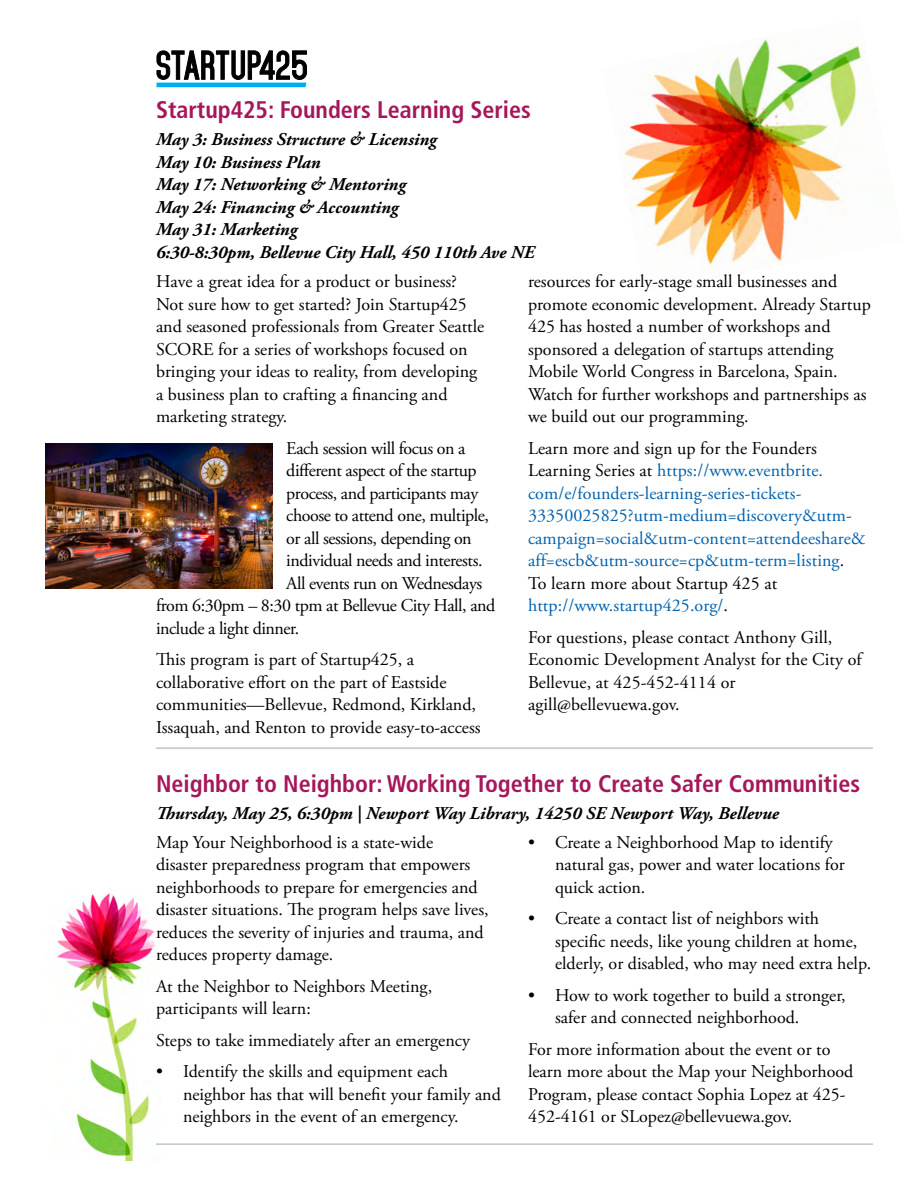
<style>
.page{position:relative;width:918px;height:1188px;background:#fff}
.page>*{position:absolute;margin:0;border:0;box-sizing:border-box;transform-origin:0 0}
.topic_headlines{font:700 condensed 24px "Frutiger LT Std";color:#a5175a}
.split_column{font:18px/22.5px "Adobe Garamond Pro";color:#000}
.split_column-2{font:18px/22.5px "Adobe Garamond Pro";letter-spacing:.005em;color:#0061ad}
.split_column-3{font:18px "Adobe Garamond Pro";letter-spacing:-.025em;color:#000}
.times_and_dates__loc{font:italic 700 18px "Adobe Garamond Pro";color:#000}
.s1{color:#000}
</style>
<div class="page">
<img style="left:57px;top:893px;width:104px;height:268px">
<img style="left:624px;top:39px;width:241px;height:226px">
<svg style="left:156px;top:50px;width:151px;height:37px"></svg>
<hr style="left:156px;top:748px;width:717px;height:1px;background:#000">
<img style="left:45px;top:443px;width:228px;height:146px">
<hr style="left:156px;top:1144px;width:717px;height:1px;background:#000">
<p class="topic_headlines" style="left:156px;top:96px;width:376px">Startup425: Founders Learning Series</p>
<p class="times_and_dates__loc" style="left:156px;top:129px;width:282px">May 3: Business Structure &amp; Licensing</p>
<p class="times_and_dates__loc" style="left:156px;top:152px;width:166px">May 10: Business Plan</p>
<p class="times_and_dates__loc" style="left:156px;top:174px;width:251px">May 17: Networking &amp; Mentoring</p>
<p class="times_and_dates__loc" style="left:156px;top:197px;width:244px">May 24: Financing &amp; Accounting</p>
<p class="times_and_dates__loc" style="left:156px;top:219px;width:143px">May 31: Marketing</p>
<p class="times_and_dates__loc" style="left:156px;top:242px;width:380px">6:30-8:30pm, Bellevue City Hall, 450 110th Ave NE</p>
<p class="split_column" style="left:156px;top:271px;width:330px">Have a great idea for a product or business?<br>Not sure how to get started? Join Startup425 and seasoned professionals from Greater Seattle SCORE for a series of workshops focused on bringing your ideas to reality, from developing a business plan to crafting a financing and marketing strategy.</p>
<p class="split_column-3" style="left:286px;top:437px;width:181px">Each session will focus on a</p>
<p class="split_column-3" style="left:286px;top:460px;width:192px">different aspect of the startup</p>
<p class="split_column-3" style="left:286px;top:482px;width:193px">process, and participants may</p>
<p class="split_column-3" style="left:286px;top:505px;width:204px">choose to attend one, multiple,</p>
<p class="split_column-3" style="left:286px;top:527px;width:187px">or all sessions, depending on</p>
<p class="split_column-3" style="left:286px;top:550px;width:198px">individual needs and interests.</p>
<p class="split_column-3" style="left:286px;top:572px;width:198px">All events run on Wednesdays</p>
<p class="split_column-3" style="left:156px;top:595px;width:341px">from 6:30pm – 8:30 tpm at Bellevue City Hall, and</p>
<p class="split_column-3" style="left:156px;top:617px;width:145px">include a light dinner.</p>
<p class="split_column" style="left:156px;top:649px;width:326px">This program is part of Startup425, a collaborative effort on the part of Eastside communities—Bellevue, Redmond, Kirkland, Issaquah, and Renton to provide easy-to-access</p>
<p class="split_column" style="left:528px;top:271px;width:344px">resources for early-stage small businesses and promote economic development. Already Startup 425 has hosted a number of workshops and sponsored a delegation of startups attending Mobile World Congress in Barcelona, Spain.<br>Watch for further workshops and partnerships as we build out our programming.</p>
<p class="split_column-2" style="left:528px;top:437px;width:339px"><span class="s1">Learn more and sign up for the Founders Learning Series at</span> https://www.eventbrite. com/e/founders-learning-series-tickets-33350025825?utm-medium=discovery&amp;utm&shy;campaign=social&amp;utm-content=attendeeshare&amp; aff=escb&amp;utm-source=cp&amp;utm-term=listing<span class="s1">.<br>To learn more about Startup 425 at </span>http://www.startup425.org/<span class="s1">.</span></p>
<p class="split_column" style="left:528px;top:626px;width:335px">For questions, please contact Anthony Gill, Economic Development Analyst for the City of Bellevue, at 425-452-4114 or agill@bellevuewa.gov.</p>
<p class="topic_headlines" style="left:156px;top:769px;width:706px">Neighbor to Neighbor: Working Together to Create Safer Communities</p>
<p class="times_and_dates__loc" style="left:156px;top:802px;width:625px">Thursday, May 25, 6:30pm | Newport Way Library, 14250 SE Newport Way, Bellevue</p>
<p class="split_column" style="left:156px;top:831px;width:334px">Map Your Neighborhood is a state-wide disaster preparedness program that empowers neighborhoods to prepare for emergencies and disaster situations. The program helps save lives, reduces the severity of injuries and trauma, and reduces property damage.</p>
<p class="split_column" style="left:156px;top:975px;width:278px">At the Neighbor to Neighbors Meeting, participants will learn:</p>
<p class="split_column" style="left:156px;top:1029px;width:315px">Steps to take immediately after an emergency</p>
<p class="split_column" style="left:183px;top:1061px;width:319px;text-indent:-27px">• Identify the skills and equipment each neighbor has that will benefit your family and neighbors in the event of an emergency.</p>
<p class="split_column" style="left:555px;top:831px;width:291px;text-indent:-27px">• Create a Neighborhood Map to identify natural gas, power and water locations for quick action.</p>
<p class="split_column" style="left:555px;top:908px;width:318px;text-indent:-27px">• Create a contact list of neighbors with specific needs, like young children at home, elderly, or disabled, who may need extra help.</p>
<p class="split_column" style="left:555px;top:984px;width:292px;text-indent:-27px">• How to work together to build a stronger, safer and connected neighborhood.</p>
<p class="split_column" style="left:528px;top:1038px;width:327px">For more information about the event or to learn more about the Map your Neighborhood Program, please contact Sophia Lopez at 425- 452-4161 or SLopez@bellevuewa.gov.</p>
</div>
